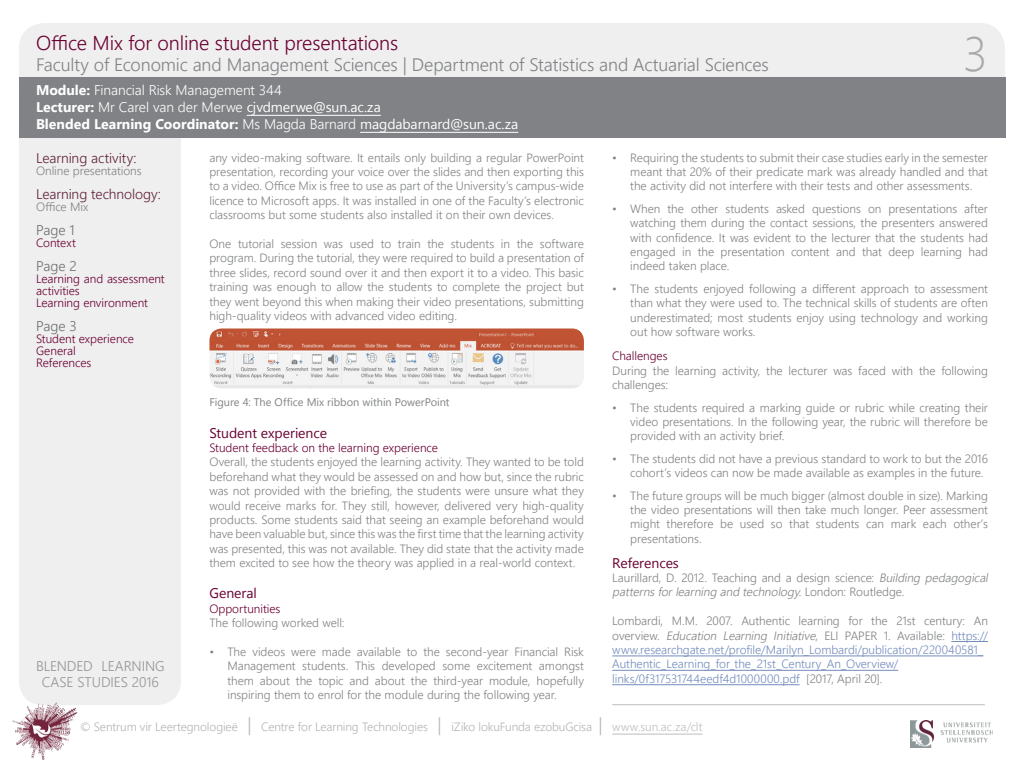
<style>
.page{position:relative;width:1024px;height:768px;background:#fff}
.page>*{position:absolute;margin:0;border:0;box-sizing:border-box;transform-origin:0 0}
.t1{font:300 48px "Segoe UI";color:#a7a9ac}
.t2{font:300 20px "Segoe UI";letter-spacing:-.01em;color:#6a0032}
.t3{font:300 18px "Segoe UI";letter-spacing:-.01em;color:#808285}
.t4{font:300 14px/17px "Segoe UI";letter-spacing:-.005em;color:#fff}
.t5{font:300 14px "Segoe UI";letter-spacing:-.005em;color:#60223b}
.t6{font:14px "Segoe UI";letter-spacing:-.005em;color:#6a0032}
.t7{font:300 14px/16.8px "Segoe UI";letter-spacing:-.005em;color:#939598;text-align:center}
.t8{font:300 14px "Segoe UI";letter-spacing:-.005em;color:#6d6e71}
.t9{font:300 12px/14.4px "Segoe UI";letter-spacing:-.005em;color:#808285;text-align:justify}
.t10{font:300 12px/14.4px "Segoe UI";letter-spacing:-.005em;color:#748cbd}
.t11{font:300 12px/12px "Segoe UI";letter-spacing:-.005em;color:#6a0032}
.t12{font:300 12px "Segoe UI";letter-spacing:-.01em;color:#b1b4b6}
.t13{font:11px "Segoe UI";color:#808285}
.s1{font-weight:700}
.s2{font-weight:400}
.s3{font-style:italic}
.s4{color:#808285}
.s5{font-style:italic;color:#808285}
.s6{font-size:18px}
.s7{color:#bcbec0}
</style>
<div class="page">
<div style="left:19px;top:23px;width:986px;height:94px;background:#efefef;border-radius:26px"></div>
<div style="left:19px;top:106px;width:162px;height:599px;background:#efefef;border-radius:24px"></div>
<div style="left:19px;top:77px;width:986px;height:61px;background:#808285"></div>
<hr style="left:247px;top:115px;width:134px;height:1px;background:#fff">
<hr style="left:360px;top:132px;width:158px;height:1px;background:#fff">
<img style="left:12px;top:701px;width:66px;height:59px">
<hr style="left:612px;top:734px;width:90px;height:1px;background:#bcbec0">
<img style="left:209px;top:328px;width:375px;height:60px">
<hr style="left:951px;top:641px;width:37px;height:1px;background:#748cbd">
<hr style="left:612px;top:656px;width:371px;height:1px;background:#748cbd">
<hr style="left:612px;top:670px;width:286px;height:1px;background:#748cbd">
<hr style="left:612px;top:684px;width:188px;height:1px;background:#748cbd">
<hr style="left:612px;top:704px;width:373px;height:1px;background:#bcbec0">
<img style="left:910px;top:720px;width:83px;height:28px">
<h2 class="t2" style="left:36px;top:27px;width:364px">Office Mix for online student presentations</h2>
<p class="t4" style="left:36px;top:81px;width:484px"><span class="s1">Module:</span> Financial Risk Management 344<br><span class="s1">Lecturer:</span> Mr Carel van der Merwe <span class="s2">cjvdmerwe@sun.ac.za<br></span><span class="s1">Blended Learning Coordinator:</span> Ms Magda Barnard <span class="s2">magdabarnard@sun.ac.za</span></p>
<h3 class="t3" style="left:36px;top:51px;width:734px">Faculty of Economic and Management Sciences | Department of Statistics and Actuarial Sciences</h3>
<h1 class="t1" style="left:963px;top:21px;width:26px">3</h1>
<p class="t5" style="left:36px;top:148px;width:102px">Learning activity:</p>
<p class="t9" style="left:36px;top:163px;width:107px">Online presentations</p>
<p class="t5" style="left:36px;top:184px;width:126px">Learning technology:</p>
<p class="t9" style="left:36px;top:199px;width:54px">Office Mix</p>
<p class="t8" style="left:36px;top:220px;width:40px">Page 1</p>
<p class="t11" style="left:36px;top:237px;width:41px">Context</p>
<p class="t8" style="left:36px;top:256px;width:42px">Page 2</p>
<p class="t11" style="left:36px;top:273px;width:130px">Learning and assessment activities<br>Learning environment</p>
<p class="t8" style="left:36px;top:316px;width:42px">Page 3</p>
<p class="t11" style="left:36px;top:333px;width:99px">Student experience<br>General<br>References</p>
<p class="t7" style="left:36px;top:657px;width:130px">BLENDED LEARNING<br>CASE STUDIES 2016</p>
<p class="t9" style="left:209px;top:150px;width:376px">any video-making software. It entails only building a regular PowerPoint presentation, recording your voice over the slides and then exporting this to a video. Office Mix is free to use as part of the University’s campus-wide licence to Microsoft apps. It was installed in one of the Faculty’s electronic classrooms but some students also installed it on their own devices.</p>
<p class="t9" style="left:209px;top:236px;width:376px">One tutorial session was used to train the students in the software program. During the tutorial, they were required to build a presentation of three slides, record sound over it and then export it to a video. This basic training was enough to allow the students to complete the project but they went beyond this when making their video presentations, submitting high-quality videos with advanced video editing.</p>
<p class="t13" style="left:209px;top:395px;width:242px">Figure 4: The Office Mix ribbon within PowerPoint</p>
<p class="t6" style="left:209px;top:423px;width:119px">Student experience</p>
<p class="t11" style="left:209px;top:441px;width:230px">Student feedback on the learning experience</p>
<p class="t9" style="left:209px;top:454px;width:376px">Overall, the students enjoyed the learning activity. They wanted to be told beforehand what they would be assessed on and how but, since the rubric was not provided with the briefing, the students were unsure what they would receive marks for. They still, however, delivered very high-quality products. Some students said that seeing an example beforehand would have been valuable but, since this was the first time that the learning activity was presented, this was not available. They did state that the activity made them excited to see how the theory was applied in a real-world context.</p>
<p class="t6" style="left:209px;top:584px;width:49px">General</p>
<p class="t11" style="left:209px;top:602px;width:72px">Opportunities</p>
<p class="t9" style="left:209px;top:615px;width:137px">The following worked well:</p>
<p class="t9" style="left:227px;top:644px;width:358px;text-indent:-18px">• The videos were made available to the second-year Financial Risk Management students. This developed some excitement amongst them about the topic and about the third-year module, hopefully inspiring them to enrol for the module during the following year.</p>
<p class="t9" style="left:630px;top:150px;width:359px;text-indent:-18px">• Requiring the students to submit their case studies early in the semester meant that 20% of their predicate mark was already handled and that the activity did not interfere with their tests and other assessments.</p>
<p class="t9" style="left:630px;top:201px;width:359px;text-indent:-18px">• When the other students asked questions on presentations after watching them during the contact sessions, the presenters answered with confidence. It was evident to the lecturer that the students had engaged in the presentation content and that deep learning had indeed taken place.</p>
<p class="t9" style="left:630px;top:281px;width:359px;text-indent:-18px">• The students enjoyed following a different approach to assessment than what they were used to. The technical skills of students are often underestimated; most students enjoy using technology and working out how software works.</p>
<p class="t11" style="left:612px;top:350px;width:57px">Challenges</p>
<p class="t9" style="left:612px;top:363px;width:377px">During the learning activity, the lecturer was faced with the following challenges:</p>
<p class="t9" style="left:630px;top:400px;width:359px;text-indent:-18px">• The students required a marking guide or rubric while creating their video presentations. In the following year, the rubric will therefore be provided with an activity brief.</p>
<p class="t9" style="left:630px;top:451px;width:359px;text-indent:-18px">• The students did not have a previous standard to work to but the 2016 cohort’s videos can now be made available as examples in the future.</p>
<p class="t9" style="left:630px;top:488px;width:359px;text-indent:-18px">• The future groups will be much bigger (almost double in size). Marking the video presentations will then take much longer. Peer assessment might therefore be used so that students can mark each other’s presentations.</p>
<p class="t6" style="left:612px;top:553px;width:68px">References</p>
<p class="t9" style="left:612px;top:570px;width:380px">Laurillard, D. 2012. Teaching and a design science: <span class="s3">Building pedagogical patternsforlearning and technology</span>. L o n d o n : R o u t l e d g e .</p>
<p class="t10" style="left:612px;top:613px;width:377px"><span class="s4">Lombardi, M.M. 2007. Authentic learning for the 21st century: An overview.</span> <span class="s5">Education Learning Initiative</span><span class="s4">, ELI PAPER 1. Available:</span> https:// www.researchgate.net/profile/Marilyn_Lombardi/publication/220040581_ Authentic_Learning_for_the_21st_Century_An_Overview/ links/0f317531744eedf4d1000000.pdf <span class="s4">[2017, April 20].</span></p>
<p class="t12" style="left:80px;top:718px;width:624px">© Sentrum vir Leertegnologieë <span class="s6">|</span> Centre for Learning Technologies <span class="s6">|</span> iZiko lokuFunda ezobuGcisa <span class="s6">|</span> <span class="s7">www.sun.ac.za/clt</span></p>
</div>
